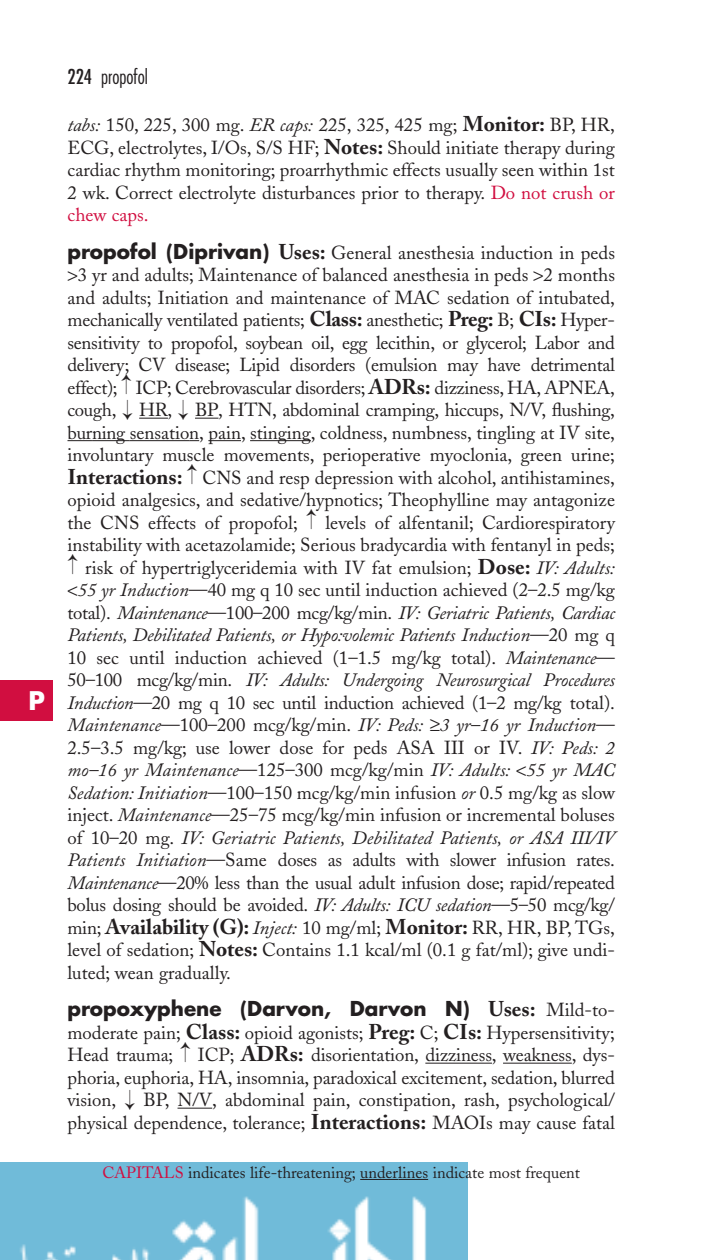
<style>
.page{position:relative;width:720px;height:1260px;background:#fff}
.page>*{position:absolute;margin:0;border:0;box-sizing:border-box;transform-origin:0 0}
.t1{font:700 25px "Futura";color:#fff}
.t2{font:700 20px "Futura";color:#231f20}
.t3{font:300 condensed 20px "Futura";color:#231f20}
.t4{font:18.75px/22.5px "Adobe Caslon";color:#231f20;text-align:justify}
.t5{font:italic 18.75px "Adobe Caslon";letter-spacing:-.015em;color:#231f20}
.t6{font:16.25px "Adobe Caslon";color:#231f20}
.s1{font-weight:400}
.s2{font-style:italic}
.s3{font-weight:700;font-size:21.25px}
.s4{color:#d10e40}
.s5{font-family:"Futura";font-weight:700;font-size:20px}
.s6{font-style:normal}
.s7{font-family:"Adobe Caslon";font-size:21.25px}
.s8{font-family:"Adobe Caslon";font-weight:400;font-size:18.75px}
</style>
<div class="page">
<img style="left:0;top:1162px;width:468px;height:98px">
<svg style="left:139px;top:418px;width:29px;height:1px"></svg>
<svg style="left:195px;top:418px;width:24px;height:1px"></svg>
<svg style="left:68px;top:440px;width:24px;height:1px"></svg>
<hr style="left:92px;top:440px;width:38px;height:1px;background:#231f20">
<hr style="left:130px;top:440px;width:59px;height:1px;background:#231f20">
<hr style="left:208px;top:440px;width:33px;height:1px;background:#231f20">
<hr style="left:250px;top:440px;width:61px;height:1px;background:#231f20">
<hr style="left:425px;top:1063px;width:67px;height:1px;background:#231f20">
<hr style="left:503px;top:1063px;width:69px;height:1px;background:#231f20">
<hr style="left:178px;top:1108px;width:34px;height:1px;background:#231f20">
<div style="left:0;top:680px;width:52px;height:40px;background:#d10e40"></div>
<hr style="left:360px;top:1179px;width:38px;height:1px;background:#231f20">
<hr style="left:398px;top:1179px;width:30px;height:1px;background:#231f20">
<h1 class="t1" style="left:28px;top:689px;width:18px">P</h1>
<p class="t3" style="left:68px;top:68px;width:82px"><span class="s1">224</span> propofol</p>
<p class="t4" style="left:67px;top:116px;width:549px"><span class="s2">tabs:</span> 150, 225, 300 mg. <span class="s2">ER caps:</span> 225, 325, 425 mg; <span class="s3">Monitor:</span> BP, HR, ECG, electrolytes, I/Os, S/S HF; <span class="s3">Notes:</span> Should initiate therapy during cardiac rhythm monitoring; proarrhythmic effects usually seen within 1st 2 wk. Correct electrolyte disturbances prior to therapy. <span class="s4">Do not crush or chew caps.</span></p>
<p class="t4" style="left:68px;top:243px;width:549px"><span class="s5">propofol (Diprivan)</span> <span class="s3">Uses:</span> General anesthesia induction in peds</p>
<p class="t4" style="left:78px;top:266px;width:539px">3 yr and adults; Maintenance of balanced anesthesia in peds 2 months</p>
<p class="t4" style="left:68px;top:288px;width:549px">and adults; Initiation and maintenance of MAC sedation of intubated,</p>
<p class="t4" style="left:68px;top:311px;width:549px">mechanically ventilated patients; <span class="s3">Class:</span> anesthetic; <span class="s3">Preg:</span> B; <span class="s3">CIs:</span> Hyper-</p>
<p class="t4" style="left:68px;top:333px;width:549px">sensitivity to propofol, soybean oil, egg lecithin, or glycerol; Labor and</p>
<p class="t4" style="left:68px;top:356px;width:549px">delivery; CV disease; Lipid disorders (emulsion may have detrimental</p>
<p class="t4" style="left:68px;top:378px;width:549px">effect); ICP; Cerebrovascular disorders; <span class="s3">ADRs:</span> dizziness, HA, APNEA,</p>
<p class="t4" style="left:68px;top:401px;width:549px">cough, HR, BP, HTN, abdominal cramping, hiccups, N/V, flushing,</p>
<p class="t4" style="left:68px;top:423px;width:549px">burning sensation, pain, stinging, coldness, numbness, tingling at IV site,</p>
<p class="t4" style="left:68px;top:446px;width:549px">involuntary muscle movements, perioperative myoclonia, green urine;</p>
<p class="t4" style="left:68px;top:468px;width:549px"><span class="s3">Interactions:</span> CNS and resp depression with alcohol, antihistamines,</p>
<p class="t4" style="left:68px;top:491px;width:549px">opioid analgesics, and sedative/hypnotics; Theophylline may antagonize</p>
<p class="t4" style="left:68px;top:513px;width:232px">the CNS effects of propofol;</p>
<p class="t4" style="left:325px;top:513px;width:291px">levels of alfentanil; Cardiorespiratory</p>
<p class="t4" style="left:68px;top:536px;width:549px">instability with acetazolamide; Serious bradycardia with fentanyl in peds;</p>
<p class="t4" style="left:85px;top:558px;width:531px">risk of hypertriglyceridemia with IV fat emulsion; <span class="s3">Dose:</span> <span class="s2">IV: Adults:</span></p>
<p class="t4" style="left:78px;top:581px;width:539px"><span class="s2">55 yr Induction</span>—40 mg q 10 sec until induction achieved (2–2.5 mg/kg</p>
<p class="t5" style="left:67px;top:605px;width:549px"><span class="s6">total).</span> Maintenance<span class="s6">—100–200 mcg/kg/min.</span> IV: Geriatric Patients, Cardiac</p>
<p class="t5" style="left:67px;top:627px;width:549px">Patients, Debilitated Patients, or Hypo:volemic Patients Induction<span class="s6">—20 mg q</span></p>
<p class="t4" style="left:67px;top:648px;width:549px">10 sec until induction achieved (1–1.5 mg/kg total). <span class="s2">Maintenance</span>—</p>
<p class="t5" style="left:67px;top:672px;width:549px"><span class="s6">50–100 mcg/kg/min.</span> IV: Adults: Undergoing Neurosurgical Procedures</p>
<p class="t4" style="left:67px;top:693px;width:549px"><span class="s2">Induction</span>—20 mg q 10 sec until induction achieved (1–2 mg/kg total).</p>
<p class="t5" style="left:67px;top:717px;width:549px">Maintenance<span class="s6">—100–200 mcg/kg/min.</span> IV: Peds: ≥3 yr–16 yr Induction<span class="s6">—</span></p>
<p class="t4" style="left:68px;top:738px;width:549px">2.5–3.5 mg/kg; use lower dose for peds ASA III or IV. <span class="s2">IV: Peds: 2</span></p>
<p class="t5" style="left:68px;top:762px;width:549px">mo–16 yr Maintenance<span class="s6">—125–300 mcg/kg/min</span> IV: Adults: 55 yr MAC</p>
<p class="t4" style="left:67px;top:783px;width:549px"><span class="s2">Sedation: Initiation</span>—100–150 mcg/kg/min infusion <span class="s2">or</span> 0.5 mg/kg as slow</p>
<p class="t4" style="left:67px;top:806px;width:549px">inject. <span class="s2">Maintenance</span>—25–75 mcg/kg/min infusion or incremental boluses</p>
<p class="t5" style="left:67px;top:830px;width:549px"><span class="s6">of 10–20 mg.</span> IV: Geriatric Patients, Debilitated Patients, or ASA III/IV</p>
<p class="t4" style="left:67px;top:851px;width:549px"><span class="s2">Patients Initiation</span>—Same doses as adults with slower infusion rates.</p>
<p class="t4" style="left:67px;top:873px;width:549px"><span class="s2">Maintenance</span>—20% less than the usual adult infusion dose; rapid/repeated</p>
<p class="t4" style="left:67px;top:896px;width:549px">bolus dosing should be avoided. <span class="s2">IV: Adults: ICU sedation</span>—5–50 mcg/kg/</p>
<p class="t4" style="left:67px;top:918px;width:549px">min; <span class="s3">Availability (G):</span> <span class="s2">Inject:</span> 10 mg/ml; <span class="s3">Monitor:</span> RR, HR, BP, TGs,</p>
<p class="t4" style="left:68px;top:941px;width:549px">level of sedation; <span class="s3">Notes:</span> Contains 1.1 kcal/ml (0.1 g fat/ml); give undi-</p>
<p class="t4" style="left:68px;top:963px;width:165px">luted; wean gradually.</p>
<p class="t2" style="left:68px;top:1000px;width:549px">propoxyphene (Darvon, Darvon N) <span class="s7">Uses:</span> <span class="s8">Mild-to-</span></p>
<p class="t4" style="left:68px;top:1023px;width:549px">moderate pain; <span class="s3">Class:</span> opioid agonists; <span class="s3">Preg:</span> C; <span class="s3">CIs:</span> Hypersensitivity;<br>Head trauma;</p>
<p class="t4" style="left:68px;top:1046px;width:549px;text-indent:130px">ICP; <span class="s3">ADRs:</span> disorientation, dizziness, weakness, dys&shy;phoria, euphoria, HA, insomnia, paradoxical excitement, sedation, blurred vision,</p>
<p class="t4" style="left:68px;top:1091px;width:549px;text-align:right">BP, N/V, abdominal pain, constipation, rash, psychological/<br>physical dependence, tolerance; <span class="s3">Interactions:</span> MAOIs may cause fatal</p>
<p class="t6" style="left:102px;top:1166px;width:479px"><span class="s4">CAPITALS</span> indicates life-threatening; underlines indicate most frequent</p>
</div>
